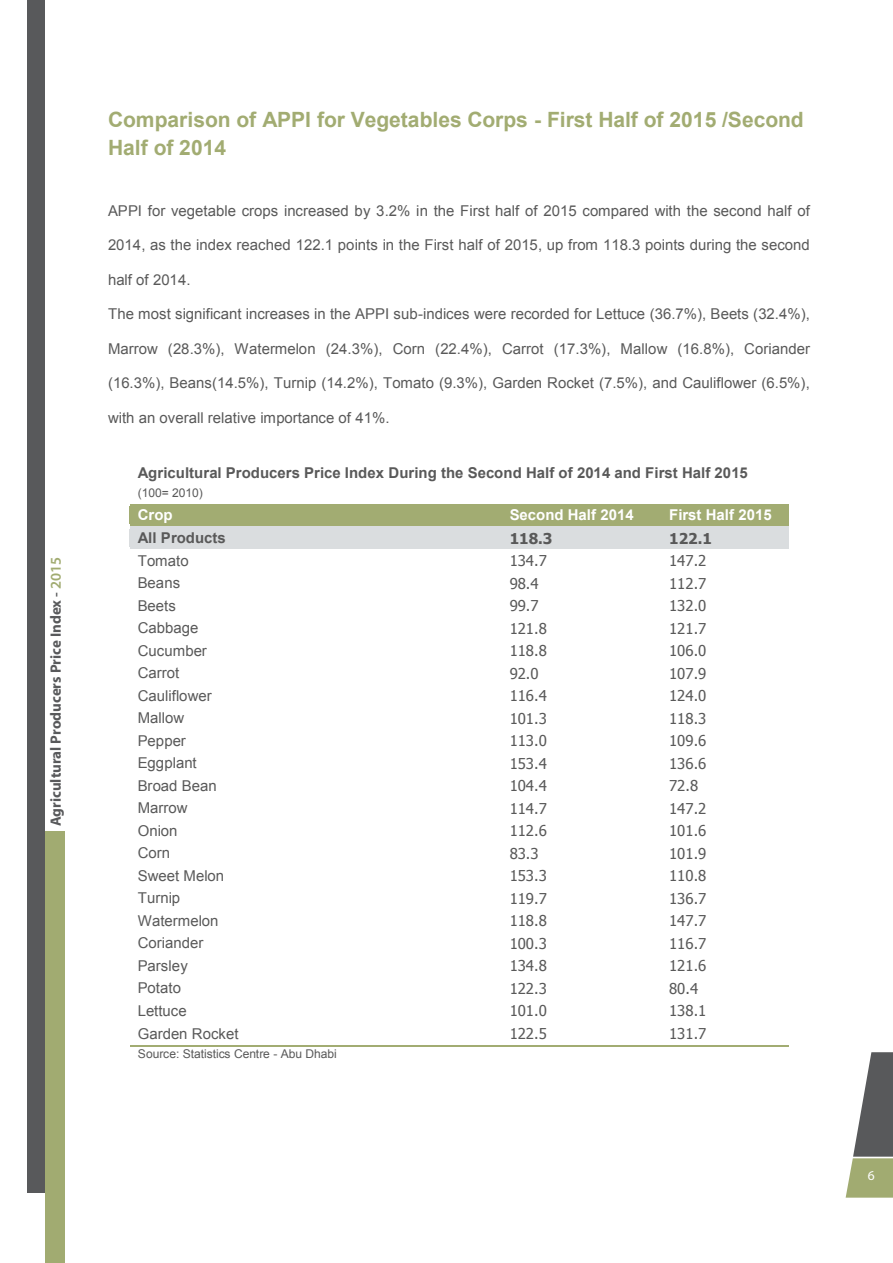
<style>
.page{position:relative;width:893px;height:1263px;background:#fff}
.page>*{position:absolute;margin:0;border:0;box-sizing:border-box;transform-origin:0 0}
.t1{font:700 21px/27.8px "Arial";color:#a2ac72}
.t2{font:15px "Arial";color:#595959}
.t3{font:15px "Tahoma";letter-spacing:-.005em;color:#595959}
.t4{font:700 15px "Arial";color:#595959}
.t5{font:700 15px "Myriad Pro";color:#58595b}
.t6{font:700 15px "Arial";color:#fff}
.t7{font:700 15px "Tahoma";color:#595959}
.t8{font:13.5px "Myriad Pro";color:#fff}
.t9{font:12px "Arial";letter-spacing:-.005em;color:#595959}
.s1{font-weight:600}
.s2{font-weight:600;color:#a1ab71}
.s3{font-style:inherit}
</style>
<div class="page">
<div style="left:28px;top:0;width:17px;height:1193px;background:#58595b"></div>
<div style="left:45px;top:831px;width:20px;height:432px;background:#a1ab71"></div>
<svg style="left:846px;top:1052px;width:47px;height:146px"></svg>
<hr style="left:661px;top:504px;width:128px;height:3px;background:#a2ac72">
<div style="left:661px;top:507px;width:8px;height:17px;background:#a2ac72"></div>
<div style="left:780px;top:507px;width:9px;height:17px;background:#a2ac72"></div>
<hr style="left:661px;top:524px;width:128px;height:3px;background:#a2ac72">
<div style="left:669px;top:507px;width:111px;height:17px;background:#a2ac72"></div>
<hr style="left:501px;top:504px;width:160px;height:3px;background:#a2ac72">
<div style="left:501px;top:507px;width:9px;height:17px;background:#a2ac72"></div>
<div style="left:653px;top:507px;width:8px;height:17px;background:#a2ac72"></div>
<hr style="left:501px;top:524px;width:160px;height:3px;background:#a2ac72">
<div style="left:510px;top:507px;width:143px;height:17px;background:#a2ac72"></div>
<hr style="left:130px;top:504px;width:371px;height:3px;background:#a2ac72">
<div style="left:130px;top:507px;width:8px;height:17px;background:#a2ac72"></div>
<div style="left:493px;top:507px;width:8px;height:17px;background:#a2ac72"></div>
<hr style="left:130px;top:524px;width:371px;height:3px;background:#a2ac72">
<div style="left:138px;top:507px;width:355px;height:17px;background:#a2ac72"></div>
<hr style="left:661px;top:527px;width:128px;height:2px;background:#dadddf">
<div style="left:661px;top:529px;width:8px;height:18px;background:#dadddf"></div>
<div style="left:780px;top:529px;width:9px;height:18px;background:#dadddf"></div>
<hr style="left:661px;top:547px;width:128px;height:2px;background:#dadddf">
<div style="left:669px;top:529px;width:111px;height:18px;background:#dadddf"></div>
<hr style="left:501px;top:527px;width:160px;height:2px;background:#dadddf">
<div style="left:501px;top:529px;width:9px;height:18px;background:#dadddf"></div>
<div style="left:653px;top:529px;width:8px;height:18px;background:#dadddf"></div>
<hr style="left:501px;top:547px;width:160px;height:2px;background:#dadddf">
<div style="left:510px;top:529px;width:143px;height:18px;background:#dadddf"></div>
<hr style="left:130px;top:527px;width:371px;height:2px;background:#dadddf">
<div style="left:130px;top:529px;width:8px;height:17px;background:#dadddf"></div>
<div style="left:493px;top:529px;width:8px;height:17px;background:#dadddf"></div>
<hr style="left:130px;top:546px;width:371px;height:3px;background:#dadddf">
<div style="left:138px;top:529px;width:355px;height:17px;background:#dadddf"></div>
<hr style="left:130px;top:1045px;width:371px;height:2px;background:#a2ac72">
<hr style="left:503px;top:1045px;width:158px;height:2px;background:#a2ac72">
<hr style="left:662px;top:1045px;width:127px;height:2px;background:#a2ac72">
<p class="t5" style="left:46px;top:826px;width:271px;rotate:-90deg">Agricultural Producers Price Index <span class="s1">-</span> <span class="s2">2015</span></p>
<h1 class="t1" style="left:108px;top:107px;width:697px">Comparison of APPI for Vegetables Corps - First Half of 2015 <span class="s3">/</span>Second<br>Half of 2014</h1>
<p class="t2" style="left:108px;top:201px;width:703px">APPI for vegetable crops increased by 3.2% in the First half of 2015 compared with the second half of</p>
<p class="t2" style="left:108px;top:235px;width:703px">2014, as the index reached 122.1 points in the First half of 2015, up from 118.3 points during the second</p>
<p class="t2" style="left:108px;top:270px;width:84px">half of 2014.</p>
<p class="t2" style="left:108px;top:304px;width:703px">The most significant increases in the APPI sub-indices were recorded for Lettuce (36.7% ,) Beets )32.4% ,(</p>
<p class="t2" style="left:744px;top:338px;width:67px">Coriander</p>
<p class="t2" style="left:168px;top:338px;width:58px">(28.3% ,)</p>
<p class="t2" style="left:326px;top:338px;width:58px">(24.3% ,)</p>
<p class="t2" style="left:393px;top:338px;width:34px">Corn</p>
<p class="t2" style="left:435px;top:338px;width:58px">(22.4% ,)</p>
<p class="t2" style="left:502px;top:338px;width:43px">Carrot</p>
<p class="t2" style="left:554px;top:338px;width:58px">(17.3% ,)</p>
<p class="t2" style="left:677px;top:338px;width:58px">(16.8% ,)</p>
<p class="t2" style="left:108px;top:338px;width:51px">Marrow</p>
<p class="t2" style="left:108px;top:373px;width:703px">(16.3% ,) Beans<span class="s3">)</span>14.5% ,) Turnip (14.2% ,) Tomato (9.3<span class="s3">%</span> ,) Garden Rocket (7.5% ,) and Cauliflower )6.5% ,(</p>
<p class="t2" style="left:108px;top:407px;width:283px">with an overall relative importance of 41%.</p>
<p class="t2" style="left:235px;top:338px;width:83px">Watermelon</p>
<p class="t2" style="left:621px;top:338px;width:48px">Mallow</p>
<p class="t4" style="left:138px;top:463px;width:612px">Agricultural Producers Price Index During the Second Half of 2014 and First Half 2015</p>
<p class="t9" style="left:138px;top:485px;width:67px">)100= 2010(</p>
<p class="t6" style="left:669px;top:505px;width:104px">First Half 2015</p>
<p class="t6" style="left:138px;top:505px;width:36px">Crop</p>
<p class="t6" style="left:510px;top:505px;width:126px">Second Half 2014</p>
<p class="t4" style="left:138px;top:528px;width:90px">All Products</p>
<p class="t7" style="left:510px;top:528px;width:44px">118.1</p>
<p class="t7" style="left:669px;top:528px;width:44px">122.1</p>
<p class="t2" style="left:138px;top:550px;width:52px">Tomato</p>
<p class="t3" style="left:510px;top:551px;width:39px">022.7</p>
<p class="t3" style="left:669px;top:551px;width:39px">027.3</p>
<p class="t2" style="left:138px;top:573px;width:44px">Beans</p>
<p class="t3" style="left:510px;top:573px;width:31px">16.2</p>
<p class="t3" style="left:669px;top:573px;width:39px">003.7</p>
<p class="t2" style="left:138px;top:595px;width:40px">Beets</p>
<p class="t3" style="left:510px;top:596px;width:31px">11.7</p>
<p class="t3" style="left:669px;top:596px;width:39px">023.1</p>
<p class="t2" style="left:138px;top:618px;width:62px">Cabbage</p>
<p class="t3" style="left:510px;top:618px;width:39px">030.6</p>
<p class="t3" style="left:669px;top:618px;width:39px">030.7</p>
<p class="t2" style="left:138px;top:640px;width:71px">Cucumber</p>
<p class="t3" style="left:510px;top:641px;width:39px">006.6</p>
<p class="t3" style="left:669px;top:641px;width:39px">018.1</p>
<p class="t2" style="left:138px;top:663px;width:43px">Carrot</p>
<p class="t3" style="left:510px;top:663px;width:31px">13.1</p>
<p class="t3" style="left:669px;top:663px;width:39px">017.1</p>
<p class="t2" style="left:138px;top:685px;width:75px">Cauliflower</p>
<p class="t3" style="left:510px;top:686px;width:39px">008.2</p>
<p class="t3" style="left:669px;top:686px;width:39px">032.1</p>
<p class="t2" style="left:138px;top:708px;width:48px">Mallow</p>
<p class="t3" style="left:510px;top:708px;width:39px">010.2</p>
<p class="t3" style="left:669px;top:708px;width:39px">006.2</p>
<p class="t2" style="left:138px;top:730px;width:50px">Pepper</p>
<p class="t3" style="left:510px;top:731px;width:39px">002.1</p>
<p class="t3" style="left:669px;top:731px;width:39px">011.8</p>
<p class="t2" style="left:138px;top:753px;width:61px">Eggplant</p>
<p class="t3" style="left:510px;top:753px;width:39px">022.2</p>
<p class="t3" style="left:669px;top:753px;width:39px">028.8</p>
<p class="t2" style="left:138px;top:775px;width:81px">Broad Bean</p>
<p class="t3" style="left:510px;top:776px;width:39px">012.2</p>
<p class="t3" style="left:669px;top:776px;width:31px">73.6</p>
<p class="t2" style="left:138px;top:798px;width:51px">Marrow</p>
<p class="t3" style="left:510px;top:798px;width:39px">002.7</p>
<p class="t3" style="left:669px;top:798px;width:39px">027.3</p>
<p class="t2" style="left:138px;top:820px;width:41px">Onion</p>
<p class="t3" style="left:510px;top:821px;width:39px">003.8</p>
<p class="t3" style="left:669px;top:821px;width:39px">010.8</p>
<p class="t2" style="left:138px;top:843px;width:34px">Corn</p>
<p class="t3" style="left:510px;top:843px;width:31px">62.2</p>
<p class="t3" style="left:669px;top:843px;width:39px">010.1</p>
<p class="t2" style="left:138px;top:865px;width:88px">Sweet Melon</p>
<p class="t3" style="left:510px;top:866px;width:39px">022.2</p>
<p class="t3" style="left:669px;top:866px;width:39px">001.6</p>
<p class="t2" style="left:138px;top:888px;width:44px">Turnip</p>
<p class="t3" style="left:510px;top:888px;width:39px">001.7</p>
<p class="t3" style="left:669px;top:888px;width:39px">028.7</p>
<p class="t2" style="left:138px;top:910px;width:82px">Watermelon</p>
<p class="t3" style="left:510px;top:911px;width:39px">006.6</p>
<p class="t3" style="left:669px;top:911px;width:39px">027.7</p>
<p class="t2" style="left:138px;top:933px;width:67px">Coriander</p>
<p class="t3" style="left:510px;top:933px;width:39px">011.2</p>
<p class="t3" style="left:669px;top:933px;width:39px">008.7</p>
<p class="t2" style="left:138px;top:955px;width:52px">Parsley</p>
<p class="t3" style="left:510px;top:956px;width:39px">022.6</p>
<p class="t3" style="left:669px;top:956px;width:39px">030.8</p>
<p class="t2" style="left:138px;top:978px;width:45px">Potato</p>
<p class="t3" style="left:510px;top:978px;width:39px">033.2</p>
<p class="t3" style="left:669px;top:978px;width:31px">61.2</p>
<p class="t2" style="left:138px;top:1000px;width:50px">Lettuce</p>
<p class="t3" style="left:510px;top:1001px;width:39px">010.1</p>
<p class="t3" style="left:669px;top:1001px;width:39px">026.0</p>
<p class="t2" style="left:138px;top:1023px;width:102px">Garden Rocket</p>
<p class="t9" style="left:138px;top:1046px;width:200px">Source: Statistics Centre - Abu Dhabi</p>
<p class="t3" style="left:510px;top:1024px;width:39px">033.2</p>
<p class="t3" style="left:669px;top:1024px;width:39px">020.7</p>
<p class="t8" style="left:868px;top:1167px;width:8px">6</p>
</div>
